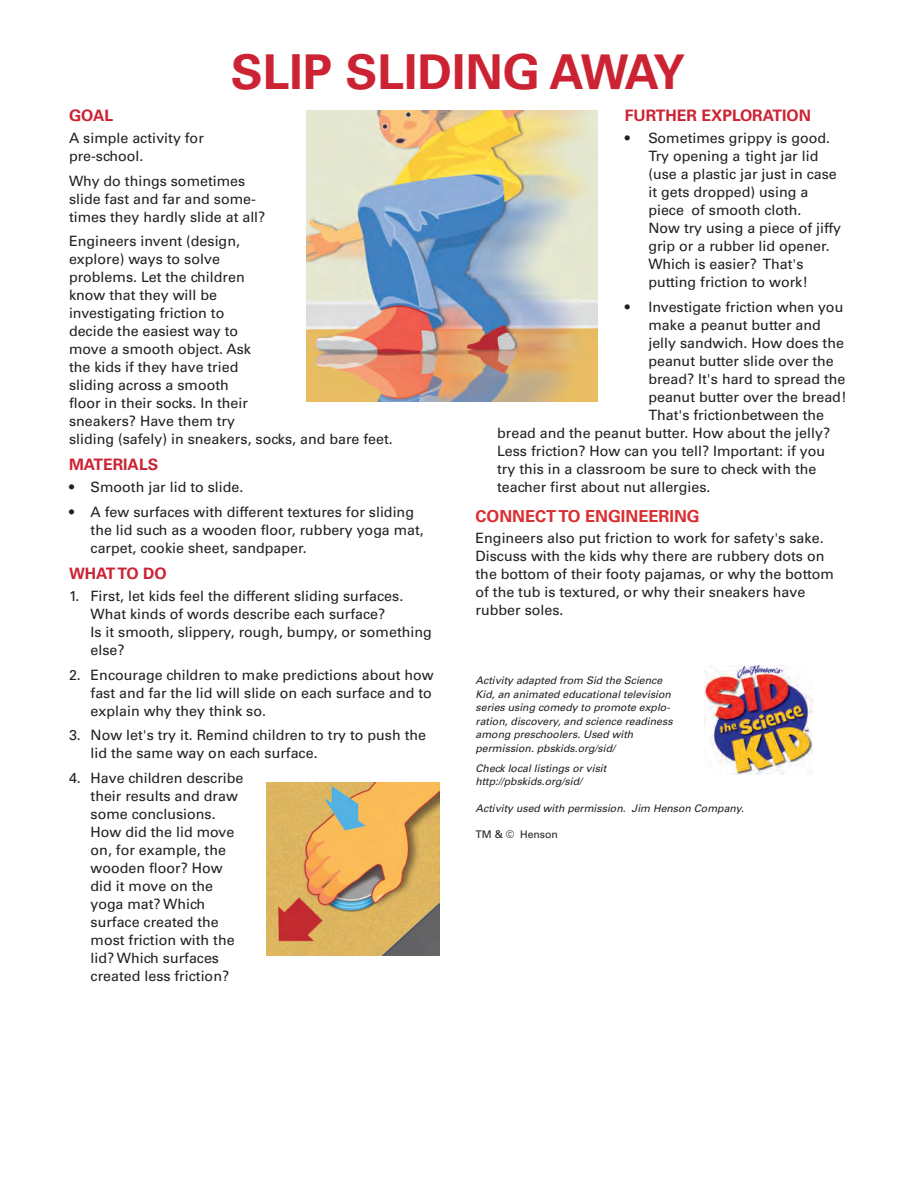
<style>
.page{position:relative;width:918px;height:1188px;background:#fff}
.page>*{position:absolute;margin:0;border:0;box-sizing:border-box;transform-origin:0 0}
.t1{font:700 48px "Univers";color:#cc2334}
.t2{font:700 16.5px "Univers LT Std";color:#d92f32}
.t3{font:700 15.75px "Univers LT Std";color:#cc2334}
.t4{font:14.25px/18px "Univers LT Std";color:#231f20}
.t5{font:italic 10.5px/13.5px "Univers LT Std";color:#231f20}
.t6{font:10.5px "Univers LT Std";color:#231f20}
</style>
<div class="page">
<img style="left:267px;top:783px;width:173px;height:172px">
<img style="left:306px;top:110px;width:292px;height:292px">
<img style="left:704px;top:666px;width:108px;height:108px">
<h1 class="t1" style="left:231px;top:54px;width:456px">SLIP SLIDING AWAY</h1>
<p class="t3" style="left:69px;top:110px;width:46px">GOAL</p>
<p class="t4" style="left:69px;top:130px;width:136px">A simple activity for pre-school.</p>
<p class="t4" style="left:69px;top:173px;width:198px">Why do things sometimes slide fast and far and some&shy;times they hardly slide at all?</p>
<p class="t4" style="left:69px;top:233px;width:325px">Engineers invent (design,<br>explore) ways to solve<br>problems. Let the children<br>know that they will be<br>investigating friction to<br>decide the easiest way to<br>move a smooth object. Ask<br>the kids if they have tried<br>sliding across a smooth<br>floor in their socks. In their<br>sneakers? Have them try<br>sliding (safely) in sneakers, socks, and bare feet.</p>
<p class="t3" style="left:69px;top:459px;width:91px">MATERIALS</p>
<p class="t4" style="left:69px;top:480px;width:176px">• Smooth jar lid to slide.</p>
<p class="t4" style="left:91px;top:504px;width:335px;text-indent:-22px">• A few surfaces with different textures for sliding the lid such as a wooden floor, rubbery yoga mat, carpet, cookie sheet, sandpaper.</p>
<p class="t3" style="left:69px;top:568px;width:99px">WHAT TO DO</p>
<p class="t4" style="left:91px;top:588px;width:343px;text-indent:-22px">1. First, let kids feel the different sliding surfaces.<br>What kinds of words describe each surface?<br>Is it smooth, slippery, rough, bumpy, or something else?</p>
<p class="t4" style="left:91px;top:667px;width:345px;text-indent:-22px">2. Encourage children to make predictions about how fast and far the lid will slide on each surface and to explain why they think so.</p>
<p class="t4" style="left:91px;top:727px;width:337px;text-indent:-22px">3. Now let's try it. Remind children to try to push the lid the same way on each surface.</p>
<p class="t4" style="left:91px;top:770px;width:154px;text-indent:-22px">4. Have children describe their results and draw some conclusions.<br>How did the lid move on, for example, the wooden floor? How did it move on the yoga mat? Which surface created the most friction with the lid? Which surfaces created less friction?</p>
<p class="t3" style="left:625px;top:110px;width:188px">FURTHER EXPLORATION</p>
<p class="t4" style="left:648px;top:130px;width:194px;text-indent:-24px">• Sometimes grippy is good.<br>Try opening a tight jar lid (use a plastic jar just in case it gets dropped) using a piece of smooth cloth.<br>Now try using a piece of jiffy grip or a rubber lid opener.<br>Which is easier? That's putting friction to work!</p>
<p class="t4" style="left:625px;top:299px;width:220px">• Investigate friction when you</p>
<p class="t4" style="left:648px;top:317px;width:174px">make a peanut butter and</p>
<p class="t4" style="left:648px;top:335px;width:197px">jelly sandwich. How does the</p>
<p class="t4" style="left:648px;top:353px;width:187px">peanut butter slide over the</p>
<p class="t4" style="left:648px;top:371px;width:199px">bread? It's hard to spread the</p>
<p class="t4" style="left:648px;top:389px;width:200px">peanut butter over the bread!</p>
<p class="t4" style="left:648px;top:407px;width:177px">That's frictionbetween the</p>
<p class="t4" style="left:497px;top:425px;width:334px">bread and the peanut butter. How about the jelly?</p>
<p class="t4" style="left:497px;top:443px;width:330px">Less friction? How can you tell? Important: if you</p>
<p class="t4" style="left:497px;top:461px;width:321px">try this in a classroom be sure to check with the</p>
<p class="t4" style="left:497px;top:479px;width:215px">teacher first about nut allergies.</p>
<p class="t2" style="left:476px;top:510px;width:226px">CONNECT TO ENGINEERING</p>
<p class="t4" style="left:476px;top:530px;width:360px">Engineers also put friction to work for safety's sake.<br>Discuss with the kids why there are rubbery dots on the bottom of their footy pajamas, or why the bottom of the tub is textured, or why their sneakers have rubber soles.</p>
<p class="t5" style="left:476px;top:675px;width:199px">Activity adapted from Sid the Science Kid, an animated educational television series using comedy to promote explo&shy;ration, discovery, and science readiness among preschoolers. Used with permission. pbskids.org/sid/</p>
<p class="t5" style="left:476px;top:762px;width:132px">Check local listings or visit http://pbskids.org/sid/</p>
<p class="t5" style="left:476px;top:802px;width:270px">Activity used with permission. Jim Henson Company.</p>
<p class="t6" style="left:476px;top:831px;width:84px">TM &amp; © Henson</p>
</div>
